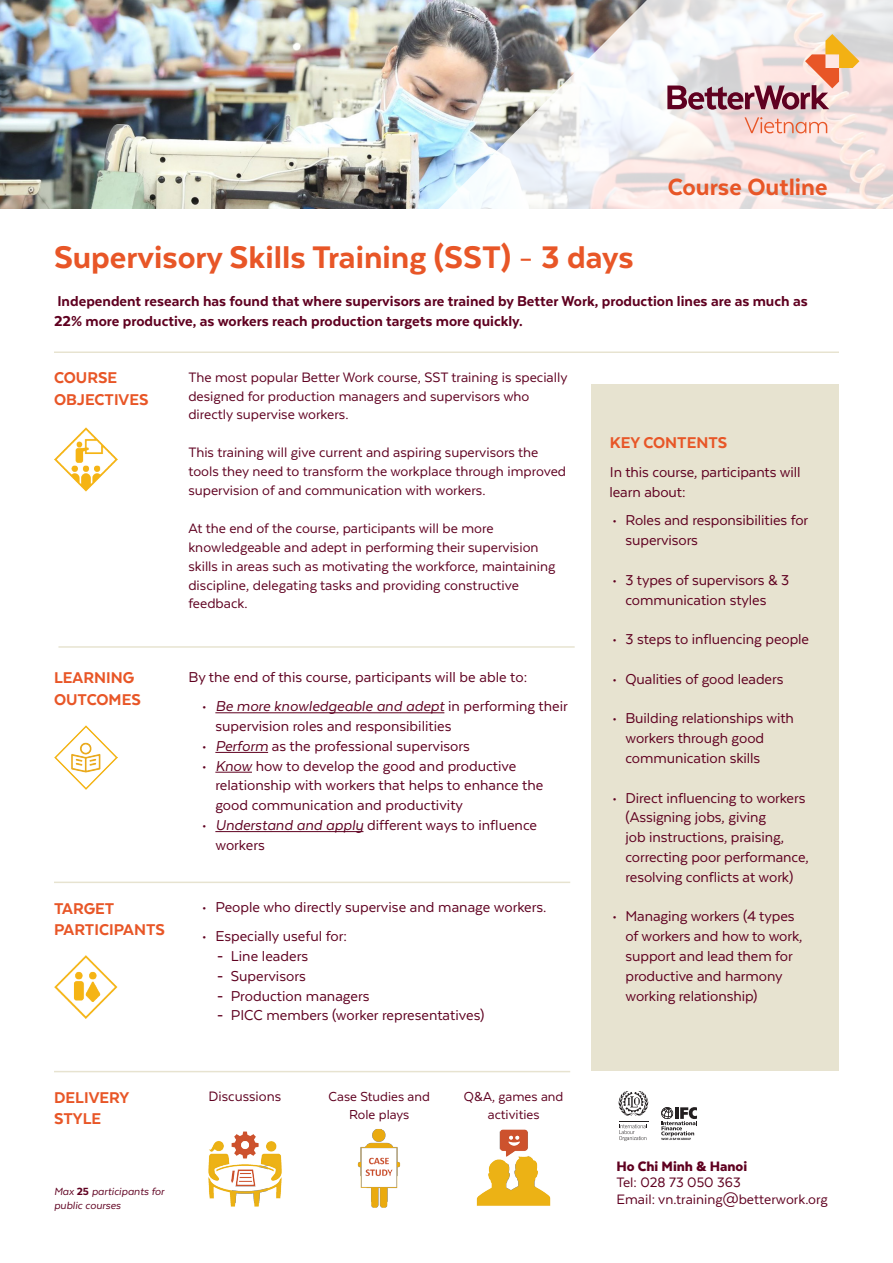
<style>
.page{position:relative;width:893px;height:1263px;background:#fff}
.page>*{position:absolute;margin:0;border:0;box-sizing:border-box;transform-origin:0 0}
.t1{font:800 36px "Texta";color:#e85627}
.t2{font:800 27px "Texta";color:#e85627}
.t3{font:800 18px/21.6px "Texta";color:#e85627}
.t4{font:16.5px/19.8px "Texta";letter-spacing:-.005em;color:#5f0020}
.t5{font:800 16.5px/19.8px "Texta";color:#5f0020}
.t6{font:15.75px/18.9px "Texta";color:#5f0020}
.t7{font:900 15.75px "Texta";color:#5f0020}
.t8{font:15px/18px "Texta";color:#5f0020;text-align:center}
.t9{font:italic 12px/14.4px "Texta";color:#5f0020}
.s1{font-weight:400}
.s2{font-style:italic}
.s3{font-family:"Arial"}
.s4{font-weight:800;font-style:normal}
</style>
<div class="page">
<img style="left:0;top:0;width:437px;height:209px">
<svg style="left:437px;top:0;width:456px;height:209px"></svg>
<svg style="left:667px;top:34px;width:192px;height:76px"></svg>
<svg style="left:744px;top:117px;width:83px;height:16px"></svg>
<div style="left:591px;top:384px;width:248px;height:687px;background:#e7e3d0"></div>
<hr style="left:215px;top:712px;width:229px;height:1px;background:#5f0020">
<hr style="left:215px;top:752px;width:53px;height:1px;background:#5f0020">
<hr style="left:215px;top:772px;width:37px;height:1px;background:#5f0020">
<hr style="left:215px;top:831px;width:148px;height:1px;background:#5f0020">
<hr style="left:54px;top:351px;width:785px;height:2px;background:#e7e3d0">
<hr style="left:58px;top:646px;width:517px;height:2px;background:#e7e3d0">
<hr style="left:54px;top:881px;width:516px;height:2px;background:#e7e3d0">
<hr style="left:54px;top:1071px;width:516px;height:1px;background:#e7e3d0">
<hr style="left:619px;top:1121px;width:30px;height:1px;background:#231f20">
<svg style="left:619px;top:1124px;width:28px;height:17px"></svg>
<svg style="left:619px;top:1091px;width:29px;height:25px"></svg>
<svg style="left:661px;top:1107px;width:36px;height:33px"></svg>
<img style="left:208px;top:1131px;width:74px;height:76px">
<img style="left:357px;top:1128px;width:44px;height:80px">
<img style="left:476px;top:1129px;width:75px;height:77px">
<img style="left:54px;top:428px;width:63px;height:63px">
<img style="left:54px;top:725px;width:64px;height:64px">
<img style="left:54px;top:956px;width:64px;height:63px">
<p class="t1" style="left:54px;top:239px;width:581px">Supervisory Skills Training (SST) <span class="s1">-</span> 3 days</p>
<p class="t2" style="left:668px;top:173px;width:161px">Course Outline</p>
<p class="t5" style="left:54px;top:291px;width:755px">Independent research has found that where supervisors are trained by Better Work, production lines are as much as<br>22% more productive, as workers reach production targets more quickly.</p>
<p class="t3" style="left:54px;top:367px;width:96px">COURSE<br>OBJECTIVES</p>
<p class="t3" style="left:54px;top:667px;width:88px">LEARNING<br>OUTCOMES</p>
<p class="t6" style="left:188px;top:367px;width:381px">The most popular Better Work course, SST training is specially designed for production managers and supervisors who directly supervise workers.</p>
<p class="t6" style="left:188px;top:443px;width:379px">This training will give current and aspiring supervisors the tools they need to transform the workplace through improved supervision of and communication with workers.</p>
<p class="t6" style="left:188px;top:518px;width:369px">At the end of the course, participants will be more knowledgeable and adept in performing their supervision skills in areas such as motivating the workforce, maintaining discipline, delegating tasks and providing constructive feedback.</p>
<p class="t4" style="left:188px;top:667px;width:340px">By the end of this course, participants will be able to:</p>
<p class="t4" style="left:215px;top:696px;width:354px;text-indent:-14px">• <span class="s2">Be more knowledgeable and adept</span> in performing their supervision roles and responsibilities</p>
<p class="t4" style="left:202px;top:736px;width:269px">• <span class="s2">Perform</span> as the professional supervisors</p>
<p class="t4" style="left:215px;top:755px;width:329px;text-indent:-14px">• <span class="s2">Know</span> how to develop the good and productive relationship with workers that helps to enhance the good communication and productivity</p>
<p class="t4" style="left:215px;top:815px;width:323px;text-indent:-14px">• <span class="s2">Understand and apply</span> different ways to influence workers</p>
<p class="t3" style="left:54px;top:897px;width:112px">TARGET<br>PARTICIPANTS</p>
<p class="t4" style="left:202px;top:897px;width:346px">• People who directly supervise and manage workers.</p>
<p class="t4" style="left:202px;top:926px;width:147px">• Especially useful for:</p>
<p class="t4" style="left:217px;top:946px;width:92px"><span class="s3">-</span> Line leaders</p>
<p class="t4" style="left:217px;top:966px;width:90px"><span class="s3">-</span> Supervisors</p>
<p class="t4" style="left:217px;top:985px;width:154px"><span class="s3">-</span> Production managers</p>
<p class="t4" style="left:217px;top:1005px;width:269px"><span class="s3">-</span> PICC members (worker representatives)</p>
<p class="t3" style="left:54px;top:1086px;width:77px">DELIVERY<br>STYLE</p>
<p class="t9" style="left:54px;top:1184px;width:112px">Max <span class="s4">25</span> participants for public courses</p>
<p class="t6" style="left:209px;top:1087px;width:74px">Discussions</p>
<p class="t8" style="left:329px;top:1087px;width:103px">Case Studies and<br>Role plays</p>
<p class="t8" style="left:464px;top:1087px;width:101px">Q&amp;A, games and activities</p>
<p class="t3" style="left:610px;top:432px;width:119px">KEY CONTENTS</p>
<p class="t4" style="left:609px;top:462px;width:193px">In this course, participants will learn about:</p>
<p class="t4" style="left:625px;top:510px;width:184px;text-indent:-14px">• Roles and responsibilities for supervisors</p>
<p class="t4" style="left:612px;top:570px;width:179px;text-align:center">• 3 types of supervisors &amp; 3 communication styles</p>
<p class="t4" style="left:612px;top:629px;width:199px">• 3 steps to influencing people</p>
<p class="t4" style="left:612px;top:669px;width:173px">• Qualities of good leaders</p>
<p class="t4" style="left:625px;top:708px;width:170px;text-indent:-14px">• Building relationships with workers through good communication skills</p>
<p class="t4" style="left:625px;top:788px;width:185px;text-indent:-14px">• Direct influencing to workers (Assigning jobs, giving<br>job instructions, praising, correcting poor performance, resolving conflicts at work)</p>
<p class="t4" style="left:625px;top:906px;width:179px;text-indent:-14px">• Managing workers (4 types of workers and how to work, support and lead them for productive and harmony working relationship)</p>
<p class="t7" style="left:617px;top:1158px;width:132px">Ho Chi Minh &amp; Hanoi</p>
<p class="t6" style="left:617px;top:1173px;width:126px">Tel: 028 73 050 363</p>
<p class="t6" style="left:617px;top:1189px;width:213px">Email: vn.training@betterwork.org</p>
</div>
